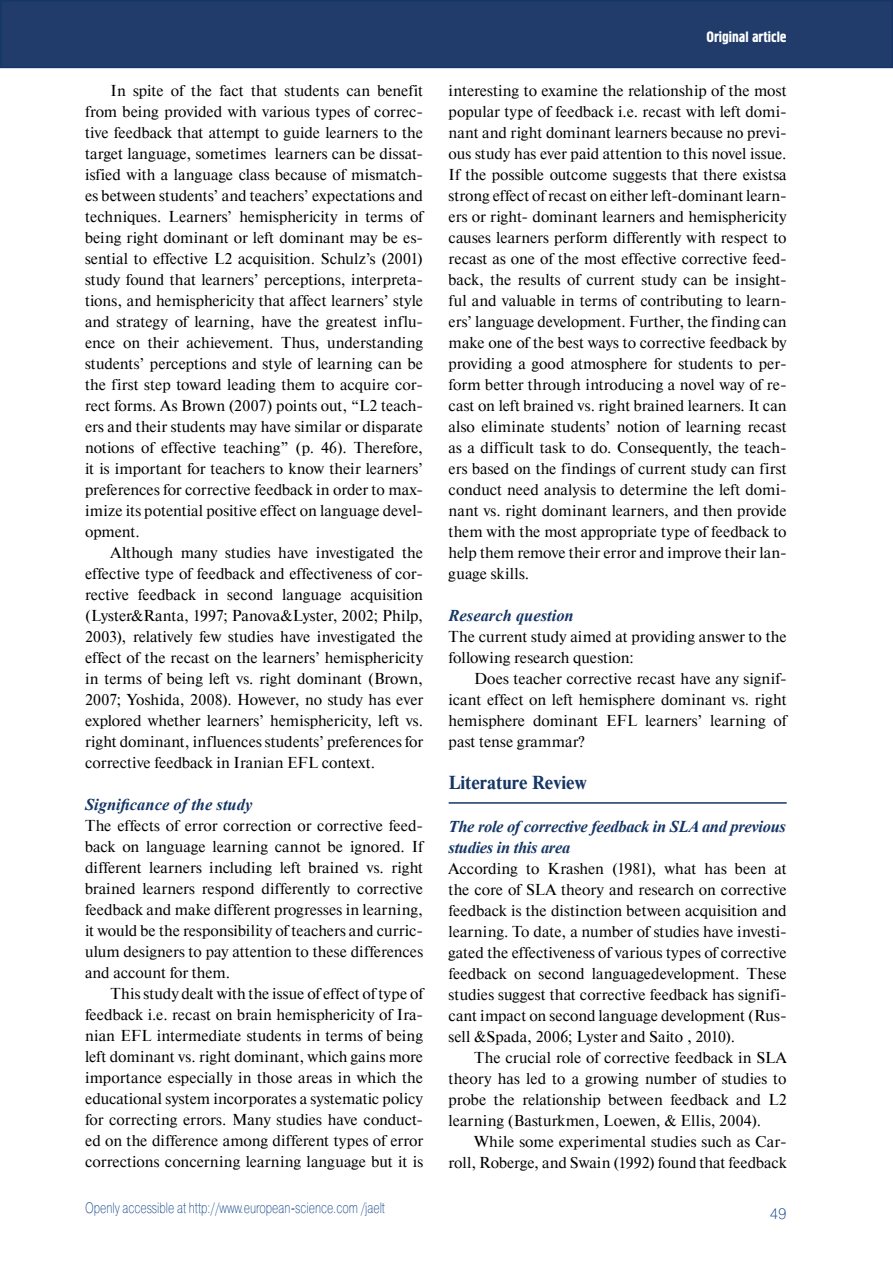
<style>
.page{position:relative;width:893px;height:1263px;background:#fff}
.page>*{position:absolute;margin:0;border:0;box-sizing:border-box;transform-origin:0 0}
.t1{font:700 18.75px "Newton C";color:#153666}
.t2{font:italic 700 16.5px/21px "Times New Roman";letter-spacing:-.02em;color:#153666}
.t3{font:italic 700 16.5px "Times New Roman";color:#153666}
.t4{font:15.75px/21px "Newton C";letter-spacing:.005em;color:#000;text-align:justify}
.t5{font:15px "Pragmatica Light C";color:#124789;scale:.75 1}
.t6{font:15px "Hermes C";color:#fff}
.t7{font:15px "Pragmatica Light C";color:#124789}
</style>
<div class="page">
<div style="left:1px;top:1px;width:891px;height:66px;background:#213c6b"></div>
<div style="left:0;top:0;width:893px;height:68px;border:2px solid #153666"></div>
<hr style="left:449px;top:802px;width:338px;height:2px;background:#153666">
<p class="t4" style="left:85px;top:80px;width:340px;text-indent:26px">In spite of the fact that students can benefit from being provided with various types of correc&shy;tive feedback that attempt to guide learners to the target language, sometimes learners can be dissat&shy;isfied with a language class because of mismatch&shy;es between students’ and teachers’ expectations and techniques. Learners’ hemisphericity in terms of being right dominant or left dominant may be es&shy;sential to effective L2 acquisition. Schulz’s (2001) study found that learners’ perceptions, interpreta&shy;tions, and hemisphericity that affect learners’ style and strategy of learning, have the greatest influ&shy;ence on their achievement. Thus, understanding students’ perceptions and style of learning can be the first step toward leading them to acquire cor&shy;rect forms. As Brown (2007) points out, “L2 teach&shy;ers and their students may have similar or disparate notions of effective teaching” (p. 46). Therefore, it is important for teachers to know their learners’ preferences for corrective feedback in order to max&shy;imize its potential positive effect on language devel&shy;opment.</p>
<p class="t4" style="left:85px;top:542px;width:340px;text-indent:26px">Although many studies have investigated the effective type of feedback and effectiveness of cor&shy;rective feedback in second language acquisition (Lyster&amp;Ranta, 1997; Panova&amp;Lyster, 2002; Philp, 2003), relatively few studies have investigated the effect of the recast on the learners’ hemisphericity in terms of being left vs. right dominant (Brown, 2007; Yoshida, 2008). However, no study has ever explored whether learners’ hemisphericity, left vs. right dominant, influences students’ preferences for corrective feedback in Iranian EFL context.</p>
<p class="t3" style="left:85px;top:793px;width:169px">Significance of the study</p>
<p class="t4" style="left:85px;top:815px;width:340px">The effects of error correction or corrective feed&shy;back on language learning cannot be ignored. If different learners including left brained vs. right brained learners respond differently to corrective feedback and make different progresses in learning, it would be the responsibility of teachers and curric&shy;ulum designers to pay attention to these differences and account for them.</p>
<p class="t4" style="left:85px;top:983px;width:340px;text-indent:26px">This study dealt with the issue of effect of type of feedback i.e. recast on brain hemisphericity of Ira&shy;nian EFL intermediate students in terms of being left dominant vs. right dominant, which gains more importance especially in those areas in which the educational system incorporates a systematic policy for correcting errors. Many studies have conduct&shy;ed on the difference among different types of error corrections concerning learning language but it is</p>
<p class="t5" style="left:85px;top:1199px;width:401px">Openly accessible at http://www.european-science.com /jaelt</p>
<p class="t6" style="left:706px;top:29px;width:82px">Original article</p>
<p class="t4" style="left:449px;top:80px;width:340px">interesting to examine the relationship of the most popular type of feedback i.e. recast with left domi&shy;nant and right dominant learners because no previ&shy;ous study has ever paid attention to this novel issue.<br>If the possible outcome suggests that there existsa strong effect of recast on either left-dominant learn&shy;ers or right- dominant learners and hemisphericity causes learners perform differently with respect to recast as one of the most effective corrective feed&shy;back, the results of current study can be insight&shy;ful and valuable in terms of contributing to learn&shy;ers’ language development. Further, the finding can make one of the best ways to corrective feedback by providing a good atmosphere for students to per&shy;form better through introducing a novel way of re&shy;cast on left brained vs. right brained learners. It can also eliminate students’ notion of learning recast as a difficult task to do. Consequently, the teach&shy;ers based on the findings of current study can first conduct need analysis to determine the left domi&shy;nant vs. right dominant learners, and then provide them with the most appropriate type of feedback to help them remove their error and improve their lan&shy;guage skills.</p>
<p class="t3" style="left:449px;top:604px;width:127px">Research question</p>
<p class="t4" style="left:449px;top:626px;width:340px">The current study aimed at providing answer to the following research question:</p>
<p class="t4" style="left:449px;top:668px;width:340px;text-indent:25px">Does teacher corrective recast have any signif&shy;icant effect on left hemisphere dominant vs. right hemisphere dominant EFL learners’ learning of past tense grammar?</p>
<p class="t1" style="left:449px;top:772px;width:140px">Literature Review</p>
<p class="t2" style="left:449px;top:815px;width:339px">The role of corrective feedback in SLA and previous studies in this area</p>
<p class="t4" style="left:449px;top:858px;width:340px">According to Krashen (1981), what has been at the core of SLA theory and research on corrective feedback is the distinction between acquisition and learning. To date, a number of studies have investi&shy;gated the effectiveness of various types of corrective feedback on second languagedevelopment. These studies suggest that corrective feedback has signifi&shy;cant impact on second language development (Rus&shy;sell &amp;Spada, 2006; Lyster and Saito , 2010).</p>
<p class="t4" style="left:449px;top:1047px;width:340px;text-indent:26px">The crucial role of corrective feedback in SLA theory has led to a growing number of studies to probe the relationship between feedback and L2 learning (Basturkmen, Loewen, &amp; Ellis, 2004).</p>
<p class="t4" style="left:449px;top:1131px;width:340px;text-align:right">While some experimental studies such as Car&shy;roll, Roberge, and Swain (1992) found that feedback</p>
<p class="t7" style="left:770px;top:1205px;width:18px">49</p>
</div>
